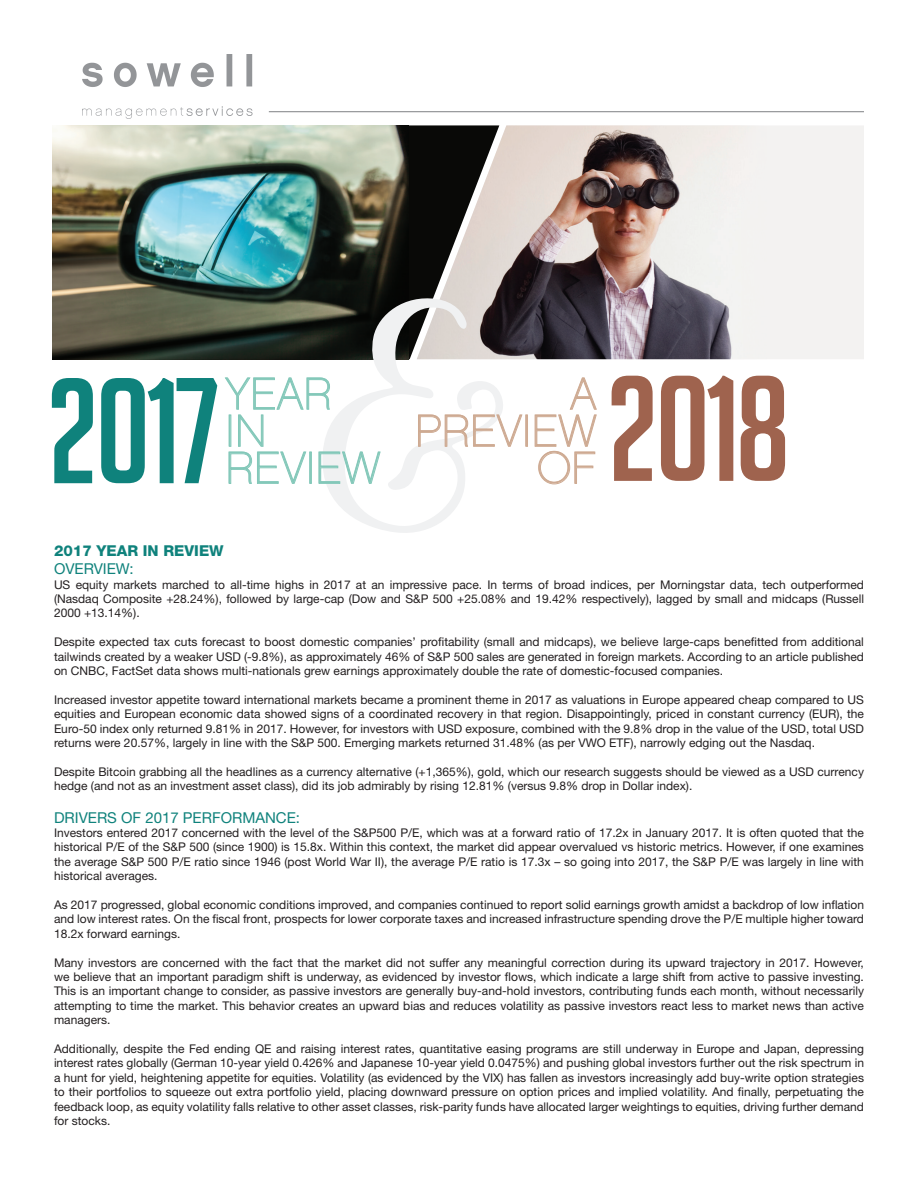
<style>
.page{position:relative;width:918px;height:1188px;background:#fff}
.page>*{position:absolute;margin:0;border:0;box-sizing:border-box;transform-origin:0 0}
.t1{font:146.55px "Big Noodle Titling";color:#0f827c}
.t2{font:146.55px "Big Noodle Titling";color:#9f634e}
.t3{font:45.15px/37px "Chalet Paris Nineteen Sixty";color:#83c8b9}
.t4{font:45.15px/37px "Chalet Paris Nineteen Sixty";color:#ceaa92;text-align:right}
.t5{font:15px "Helvetica Neue";color:#0f827c}
.t6{font:800 15px "Helvetica Neue";color:#0f827c}
.t7{font:12px/14.4px "Helvetica Neue";color:#231f20;text-align:justify}
</style>
<div class="page">
<img style="left:52px;top:125px;width:357px;height:234px">
<div style="left:766px;top:126px;width:98px;height:233px;background:#f3f2f1"></div>
<img style="left:417px;top:125px;width:349px;height:234px">
<svg style="left:224px;top:377px;width:85px;height:107px"></svg>
<div style="left:526px;top:415px;width:2px;height:32px;border:1px solid #ceaa92"></div>
<svg style="left:535px;top:377px;width:62px;height:108px"></svg>
<img style="left:82px;top:54px;width:171px;height:64px">
<hr style="left:269px;top:111px;width:595px;height:1px;background:#939598">
<svg style="left:309px;top:286px;width:215px;height:198px"></svg>
<h1 class="t1" style="left:46px;top:352px;width:175px">2017</h1>
<h2 class="t3" style="left:225px;top:376px;width:157px">YEAR<br>IN<br>REVIEW</h2>
<h2 class="t4" style="left:415px;top:376px;width:183px">A<br>PREVIEW</h2>
<h2 class="t4" style="left:537px;top:450px;width:61px">OF</h2>
<h1 class="t2" style="left:606px;top:350px;width:186px">2018</h1>
<p class="t6" style="left:54px;top:542px;width:171px">2017 YEAR IN REVIEW</p>
<p class="t5" style="left:54px;top:560px;width:81px">OVERVIEW:</p>
<p class="t7" style="left:54px;top:577px;width:812px">US equity markets marched to all-time highs in 2017 at an impressive pace. In terms of broad indices, per Morningstar data, tech outperformed (Nasdaq Composite +28.24%), followed by large-cap (Dow and S&amp;P 500 +25.08% and 19.42% respectively), lagged by small and midcaps (Russell 2000 +13.14%).</p>
<p class="t7" style="left:54px;top:634px;width:811px">Despite expected tax cuts forecast to boost domestic companies’ profitability (small and midcaps), we believe large-caps benefitted from additional tailwinds created by a weaker USD (-9.8%), as approximately 46% of S&amp;P 500 sales are generated in foreign markets. According to an article published on CNBC, FactSet data shows multi-nationals grew earnings approximately double the rate of domestic-focused companies.</p>
<p class="t7" style="left:54px;top:692px;width:812px">Increased investor appetite toward international markets became a prominent theme in 2017 as valuations in Europe appeared cheap compared to US equities and European economic data showed signs of a coordinated recovery in that region. Disappointingly, priced in constant currency (EUR), the Euro-50 index only returned 9.81% in 2017. However, for investors with USD exposure, combined with the 9.8% drop in the value of the USD, total USD returns were 20.57%, largely in line with the S&amp;P 500. Emerging markets returned 31.48% (as per VWO ETF), narrowly edging out the Nasdaq.</p>
<p class="t7" style="left:54px;top:764px;width:812px">Despite Bitcoin grabbing all the headlines as a currency alternative (+1,365%), gold, which our research suggests should be viewed as a USD currency hedge (and not as an investment asset class), did its job admirably by rising 12.81% (versus 9.8% drop in Dollar index).</p>
<p class="t5" style="left:54px;top:808px;width:248px">DRIVERS OF 2017 PERFORMANCE:</p>
<p class="t7" style="left:54px;top:825px;width:812px">Investors entered 2017 concerned with the level of the S&amp;P500 P/E, which was at a forward ratio of 17.2x in January 2017. It is often quoted that the historical P/E of the S&amp;P 500 (since 1900) is 15.8x. Within this context, the market did appear overvalued vs historic metrics. However, if one examines the average S&amp;P 500 P/E ratio since 1946 (post World War II), the average P/E ratio is 17.3x – so going into 2017, the S&amp;P P/E was largely in line with historical averages.</p>
<p class="t7" style="left:54px;top:897px;width:812px">As 2017 progressed, global economic conditions improved, and companies continued to report solid earnings growth amidst a backdrop of low inflation and low interest rates. On the fiscal front, prospects for lower corporate taxes and increased infrastructure spending drove the P/E multiple higher toward 18.2x forward earnings.</p>
<p class="t7" style="left:54px;top:955px;width:812px">Many investors are concerned with the fact that the market did not suffer any meaningful correction during its upward trajectory in 2017. However, we believe that an important paradigm shift is underway, as evidenced by investor flows, which indicate a large shift from active to passive investing.<br>This is an important change to consider, as passive investors are generally buy-and-hold investors, contributing funds each month, without necessarily attempting to time the market. This behavior creates an upward bias and reduces volatility as passive investors react less to market news than active managers.</p>
<p class="t7" style="left:54px;top:1041px;width:812px">Additionally, despite the Fed ending QE and raising interest rates, quantitative easing programs are still underway in Europe and Japan, depressing interest rates globally (German 10-year yield 0.426% and Japanese 10-year yield 0.0475%) and pushing global investors further out the risk spectrum in a hunt for yield, heightening appetite for equities. Volatility (as evidenced by the VIX) has fallen as investors increasingly add buy-write option strategies to their portfolios to squeeze out extra portfolio yield, placing downward pressure on option prices and implied volatility. And finally, perpetuating the feedback loop, as equity volatility falls relative to other asset classes, risk-parity funds have allocated larger weightings to equities, driving further demand for stocks.</p>
</div>
